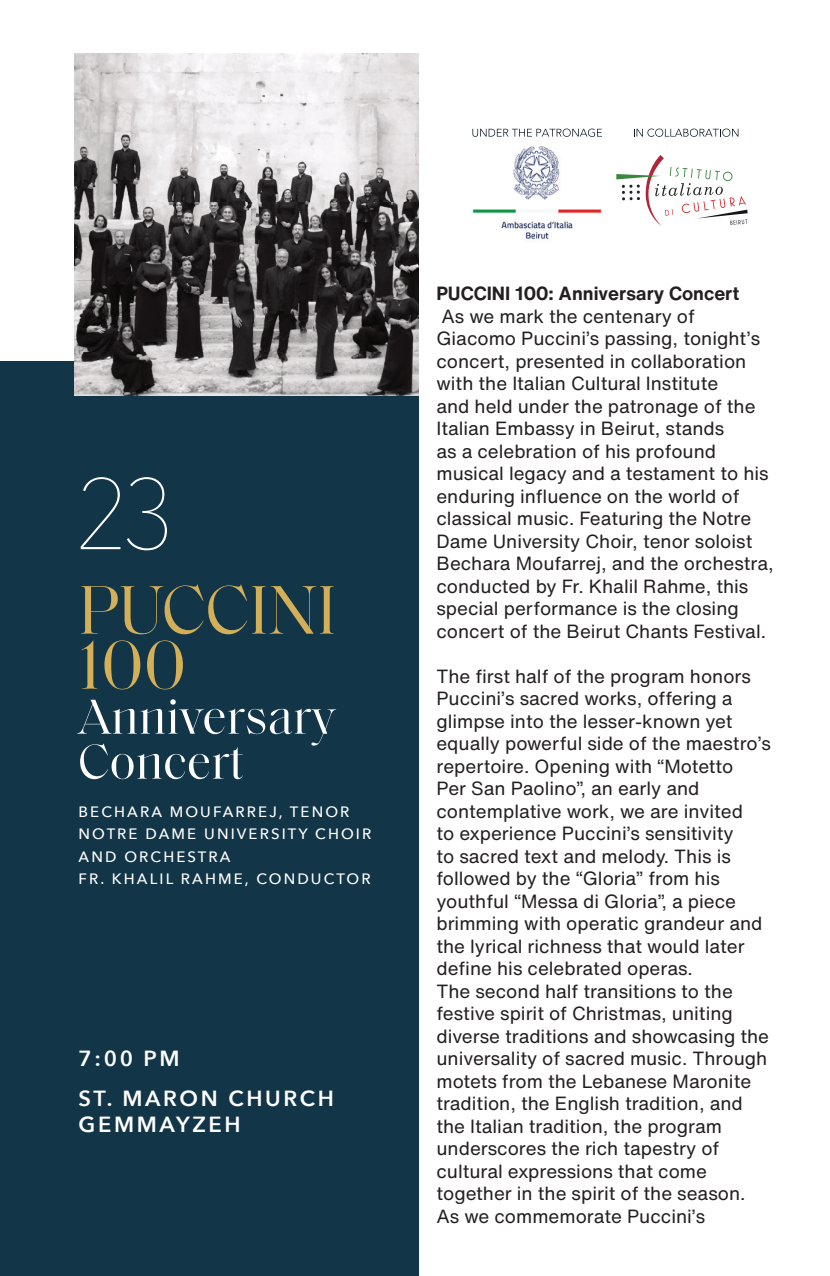
<style>
.page{position:relative;width:830px;height:1276px;background:#fff}
.page>*{position:absolute;margin:0;border:0;box-sizing:border-box;transform-origin:0 0}
.t1{font:200 100px "Avenir Next";color:#fff}
.t2{font:70px/55px "Saol Display";color:#d3af58}
.t3{font:50px/45px "Saol Display";color:#fff}
.t4{font:600 21.75px/26.2px "Avenir Next";letter-spacing:.12em;color:#fff}
.t5{font:18.75px/22.5px "Helvetica Now Text";color:#231f20}
.t6{font:700 18.75px "Helvetica Now Text";color:#231f20}
.t7{font:500 15px/22.5px "Avenir Next";letter-spacing:.14em;color:#fff}
</style>
<div class="page">
<div style="left:0;top:361px;width:418px;height:915px;background:#123548"></div>
<img style="left:472px;top:128px;width:130px;height:112px">
<svg style="left:616px;top:155px;width:131px;height:71px"></svg>
<svg style="left:472px;top:129px;width:129px;height:8px"></svg>
<svg style="left:634px;top:129px;width:104px;height:8px"></svg>
<img style="left:75px;top:53px;width:343px;height:342px">
<h1 class="t1" style="left:74px;top:430px;width:104px">23</h1>
<h2 class="t2" style="left:78px;top:578px;width:259px">PUCCINI<br>100</h2>
<h3 class="t3" style="left:78px;top:691px;width:258px">Anniversary<br>Concert</h3>
<p class="t7" style="left:79px;top:800px;width:294px">BECHARA MOUFARREJ, TENOR<br>NOTRE DAME UNIVERSITY CHOIR<br>AND ORCHESTRA<br>FR. KHALIL RAHME, CONDUCTOR</p>
<p class="t4" style="left:79px;top:1044px;width:102px">7:00 PM</p>
<p class="t4" style="left:79px;top:1084px;width:256px">ST. MARON CHURCH<br>GEMMAYZEH</p>
<p class="t6" style="left:436px;top:279px;width:304px">PUCCINI 100: Anniversary Concert</p>
<p class="t5" style="left:436px;top:304px;width:338px">As we mark the centenary of Giacomo Puccini’s passing, tonight’s concert, presented in collaboration with the Italian Cultural Institute<br>and held under the patronage of the Italian Embassy in Beirut, stands<br>as a celebration of his profound musical legacy and a testament to his enduring influence on the world of classical music. Featuring the Notre Dame University Choir, tenor soloist Bechara Moufarrej, and the orchestra, conducted by Fr. Khalil Rahme, this special performance is the closing concert of the Beirut Chants Festival.</p>
<p class="t5" style="left:436px;top:664px;width:336px">The first half of the program honors Puccini’s sacred works, offering a glimpse into the lesser-known yet equally powerful side of the maestro’s repertoire. Opening with “Motetto<br>Per San Paolino”, an early and contemplative work, we are invited<br>to experience Puccini’s sensitivity<br>to sacred text and melody. This is followed by the “Gloria” from his youthful “Messa di Gloria”, a piece brimming with operatic grandeur and the lyrical richness that would later define his celebrated operas.<br>The second half transitions to the festive spirit of Christmas, uniting diverse traditions and showcasing the universality of sacred music. Through motets from the Lebanese Maronite tradition, the English tradition, and the Italian tradition, the program underscores the rich tapestry of cultural expressions that come together in the spirit of the season.<br>As we commemorate Puccini’s</p>
</div>
